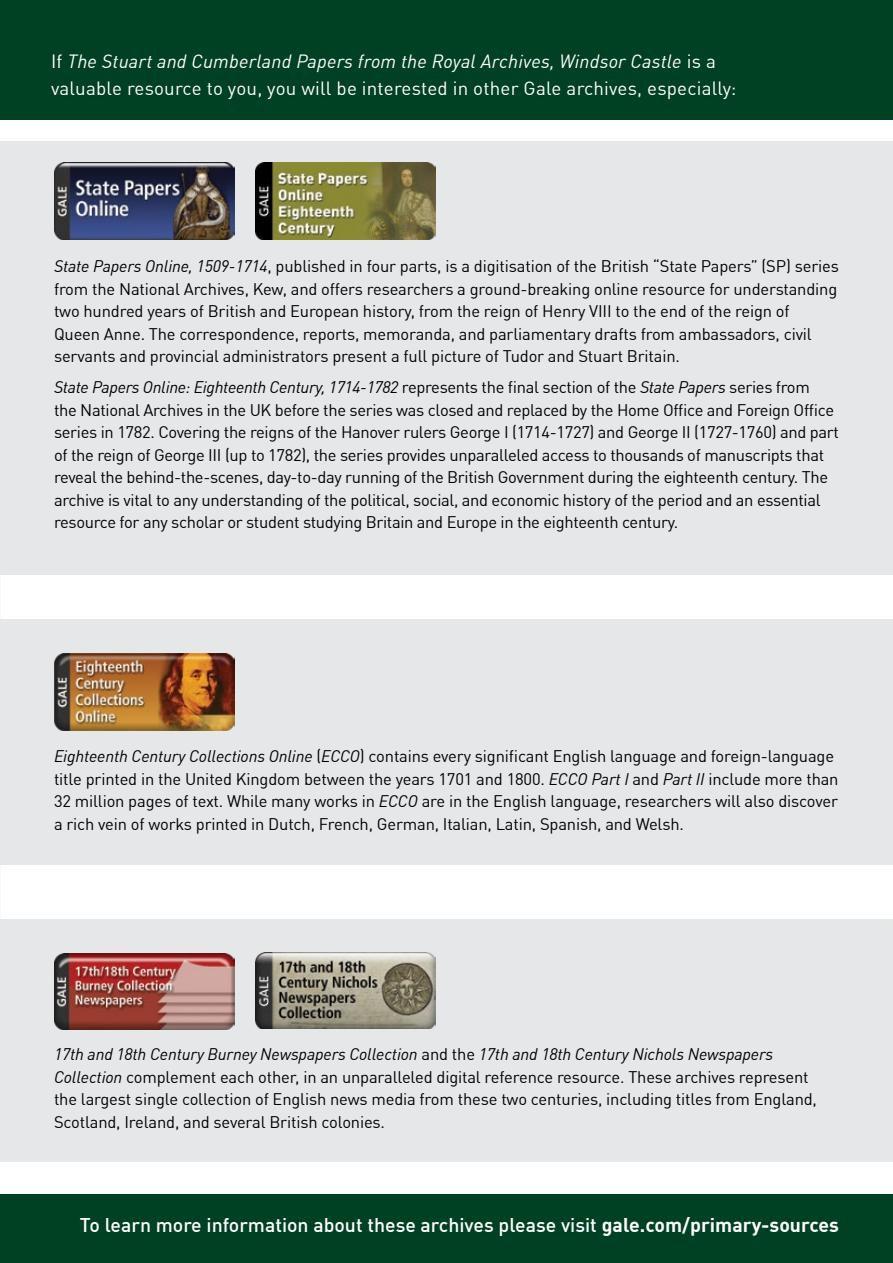
<style>
.page{position:relative;width:893px;height:1263px;background:#fff}
.page>*{position:absolute;margin:0;border:0;box-sizing:border-box;transform-origin:0 0}
.t1{font:500 19.5px "DIN Offc";color:#fff}
.t2{font:18.75px/27px "DIN Offc";letter-spacing:.01em;color:#fff}
.t3{font:16.5px/22.5px "DIN Offc";letter-spacing:-.01em;color:#000}
.s1{font-style:italic}
.s2{font-weight:700}
</style>
<div class="page">
<div style="left:0;top:1195px;width:893px;height:68px;background:#004023"></div>
<div style="left:0;top:0;width:893px;height:119px;background:#004023"></div>
<div style="left:0;top:141px;width:893px;height:433px;background:#e6e7e8"></div>
<div style="left:0;top:619px;width:893px;height:246px;background:#e6e7e8"></div>
<img style="left:54px;top:163px;width:180px;height:77px">
<img style="left:256px;top:163px;width:180px;height:77px">
<img style="left:54px;top:653px;width:180px;height:77px">
<div style="left:0;top:919px;width:893px;height:242px;background:#e6e7e8"></div>
<img style="left:54px;top:953px;width:180px;height:77px">
<img style="left:256px;top:952px;width:180px;height:77px">
<p class="t2" style="left:51px;top:48px;width:687px">If <span class="s1">The Stuart and Cumberland Papers from the Royal Archives, Windsor Castle</span> is a valuable resource to you, you will be interested in other Gale archives, especially:</p>
<p class="t3" style="left:54px;top:255px;width:786px"><span class="s1">State Papers Online, 1509-1714</span>, published in four parts, is a digitisation of the British “State Papers” (SP) series from the National Archives, Kew, and offers researchers a ground-breaking online resource for understanding two hundred years of British and European history, from the reign of Henry VIII to the end of the reign of Queen Anne. The correspondence, reports, memoranda, and parliamentary drafts from ambassadors, civil servants and provincial administrators present a full picture of Tudor and Stuart Britain.</p>
<p class="t3" style="left:54px;top:376px;width:786px"><span class="s1">State Papers Online: Eighteenth Century, 1714-1782</span> represents the final section of the <span class="s1">State Papers</span> series from<br>the National Archives in the UK before the series was closed and replaced by the Home Office and Foreign Office series in 1782. Covering the reigns of the Hanover rulers George I (1714-1727) and George II (1727-1760) and part of the reign of George III (up to 1782), the series provides unparalleled access to thousands of manuscripts that reveal the behind-the-scenes, day-to-day running of the British Government during the eighteenth century. The archive is vital to any understanding of the political, social, and economic history of the period and an essential resource for any scholar or student studying Britain and Europe in the eighteenth century.</p>
<p class="t3" style="left:54px;top:745px;width:786px"><span class="s1">Eighteenth Century Collections Online</span> (<span class="s1">ECCO</span>) contains every significant English language and foreign-language title printed in the United Kingdom between the years 1701 and 1800. <span class="s1">ECCO Part I</span> and <span class="s1">Part II</span> include more than 32 million pages of text. While many works in <span class="s1">ECCO</span> are in the English language, researchers will also discover a rich vein of works printed in Dutch, French, German, Italian, Latin, Spanish, and Welsh.</p>
<p class="t3" style="left:54px;top:1043px;width:764px"><span class="s1">17th and 18th Century Burney Newspapers Collection</span> and the <span class="s1">17th and 18th Century Nichols Newspapers Collection</span> complement each other, in an unparalleled digital reference resource. These archives represent the largest single collection of English news media from these two centuries, including titles from England, Scotland, Ireland, and several British colonies.</p>
<p class="t1" style="left:80px;top:1212px;width:761px">To learn more information about these archives please visit <span class="s2">gale.com/primary-sources</span></p>
</div>
